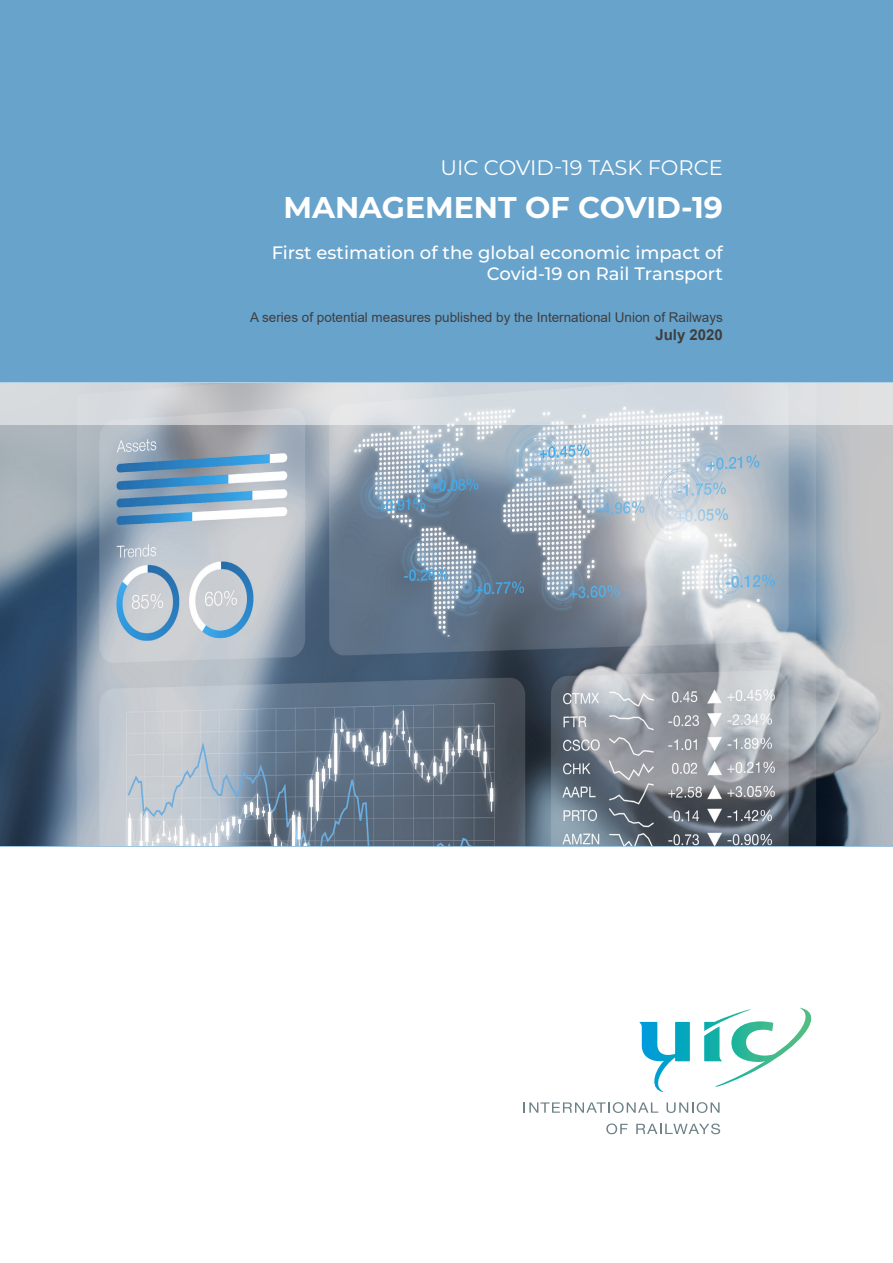
<style>
.page{position:relative;width:893px;height:1263px;background:#fff}
.page>*{position:absolute;margin:0;border:0;box-sizing:border-box;transform-origin:0 0}
.t1{font:700 30px "Montserrat";color:#fff}
.t2{font:21px "Montserrat";color:#fff}
.t3{font:500 18px/21.6px "Montserrat";color:#fff;text-align:right}
.t4{font:700 15px "Arial";color:#3e3e3f}
.t5{font:13.5px "Arial";color:#3e3e3f}
</style>
<div class="page">
<div style="left:0;top:0;width:893px;height:383px;background:#68a3cc"></div>
<svg style="left:524px;top:1102px;width:134px;height:11px"></svg>
<svg style="left:666px;top:1102px;width:54px;height:11px"></svg>
<svg style="left:606px;top:1123px;width:22px;height:11px"></svg>
<svg style="left:636px;top:1123px;width:84px;height:11px"></svg>
<svg style="left:704px;top:1008px;width:108px;height:79px"></svg>
<svg style="left:640px;top:1022px;width:50px;height:70px"></svg>
<svg style="left:0;top:382px;width:893px;height:464px;background:#95a1ae"></svg>
<h2 class="t2" style="left:440px;top:153px;width:284px">UIC COVID-19 TASK FORCE</h2>
<h1 class="t1" style="left:283px;top:186px;width:441px">MANAGEMENT OF COVID-19</h1>
<h3 class="t3" style="left:272px;top:241px;width:453px">First estimation of the global economic impact of<br>Covid-19 on Rail Transport</h3>
<p class="t5" style="left:250px;top:308px;width:474px">A series of potential measures published by the International Union of Railways</p>
<p class="t4" style="left:655px;top:324px;width:69px">July 2020</p>
</div>
